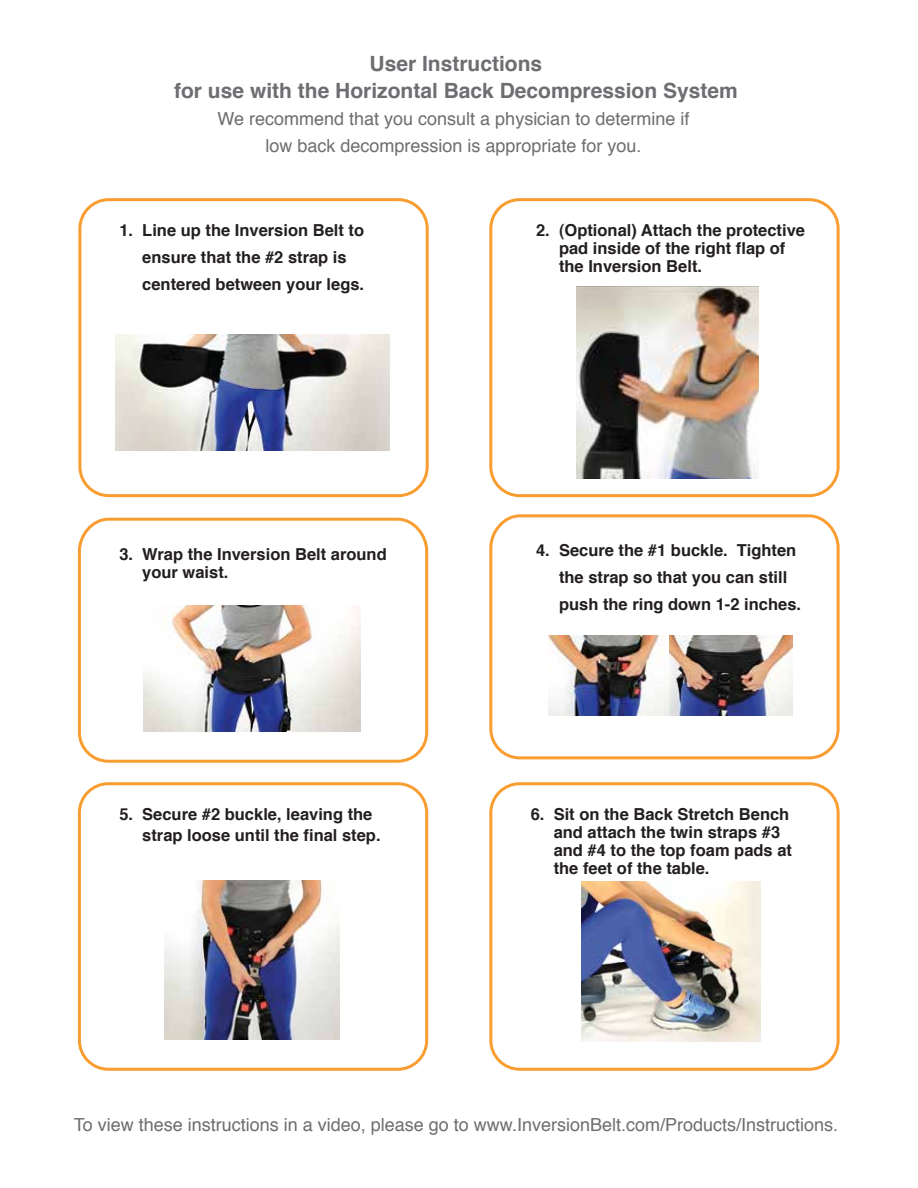
<style>
.page{position:relative;width:918px;height:1188px;background:#fff}
.page>*{position:absolute;margin:0;border:0;box-sizing:border-box;transform-origin:0 0}
.t1{font:700 21px/27px "Helvetica";color:#6d6e71;text-align:center}
.t2{font:18px/27px "Helvetica";color:#6d6e71;text-align:center}
.t3{font:700 16.5px/18px "Helvetica";color:#231f20}
</style>
<div class="page">
<div style="left:78px;top:518px;width:350px;height:245px;border:3px solid #f99d31;border-radius:30px"></div>
<div style="left:78px;top:782px;width:350px;height:289px;border:3px solid #f99d31;border-radius:29px"></div>
<div style="left:78px;top:198px;width:351px;height:299px;border:3px solid #f99d31;border-radius:29px"></div>
<div style="left:489px;top:198px;width:351px;height:299px;border:3px solid #f99d31;border-radius:29px"></div>
<div style="left:489px;top:514px;width:351px;height:245px;border:3px solid #f99d31;border-radius:30px"></div>
<img style="left:115px;top:335px;width:275px;height:116px">
<img style="left:144px;top:606px;width:216px;height:126px">
<img style="left:164px;top:880px;width:176px;height:160px">
<div style="left:489px;top:782px;width:351px;height:289px;border:3px solid #f99d31;border-radius:29px"></div>
<img style="left:549px;top:635px;width:244px;height:81px">
<img style="left:577px;top:287px;width:181px;height:192px">
<img style="left:582px;top:882px;width:179px;height:159px">
<p class="t1" style="left:174px;top:51px;width:565px">User Instructions<br>for use with the Horizontal Back Decompression System</p>
<p class="t2" style="left:218px;top:106px;width:473px">We recommend that you consult a physician to determine if low back decompression is appropriate for you.</p>
<p class="t3" style="left:142px;top:217px;width:223px;line-height:27px;text-indent:-23px">1. Line up the Inversion Belt to ensure that the #2 strap is centered between your legs.</p>
<p class="t3" style="left:559px;top:222px;width:248px;text-indent:-23px">2. (Optional) Attach the protective pad inside of the right flap of the Inversion Belt.</p>
<p class="t3" style="left:142px;top:545px;width:246px;text-indent:-23px">3. Wrap the Inversion Belt around your waist.</p>
<p class="t3" style="left:559px;top:537px;width:244px;line-height:27px;text-indent:-23px">4. Secure the #1 buckle. Tighten the strap so that you can still push the ring down 1-2 inches.</p>
<p class="t3" style="left:142px;top:804px;width:240px;line-height:21px;text-indent:-23px">5. Secure #2 buckle, leaving the strap loose until the final step.</p>
<p class="t3" style="left:554px;top:806px;width:240px;text-indent:-23px">6. Sit on the Back Stretch Bench and attach the twin straps #3 and #4 to the top foam pads at the feet of the table.</p>
<p class="t2" style="left:74px;top:1112px;width:766px">To view these instructions in a video, please go to www.InversionBelt.com/Products/Instructions.</p>
</div>
